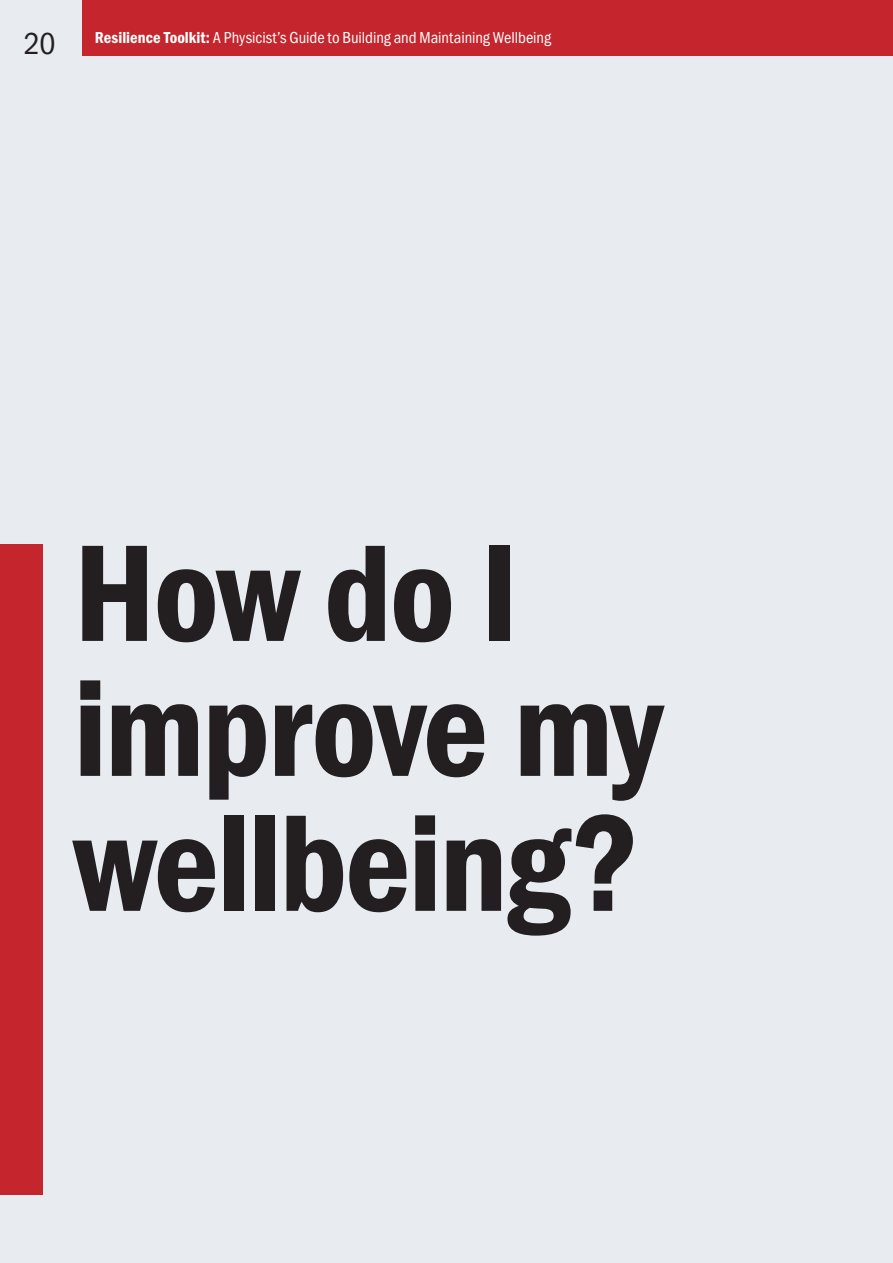
<style>
.page{position:relative;width:893px;height:1263px;background:#e8ecf1}
.page>*{position:absolute;margin:0;border:0;box-sizing:border-box;transform-origin:0 0}
.t1{font:600 142.5px/135px "Franklin Got Cd Io P";letter-spacing:-.015em;color:#231f20}
.t2{font:31.5px "Franklin Got Cd Io P";color:#231f20}
.t3{font:16.5px "Franklin Got Cd Io P";letter-spacing:-.005em;color:#fff}
.s1{font-weight:600}
</style>
<div class="page">
<div style="left:82px;top:0;width:811px;height:55px;background:#c5252c"></div>
<div style="left:0;top:544px;width:43px;height:650px;background:#c5252c"></div>
<h2 class="t2" style="left:24px;top:26px;width:33px">20</h2>
<p class="t3" style="left:95px;top:28px;width:458px"><span class="s1">Resilience Toolkit:</span> A Physicist’s Guide to Building and Maintaining Wellbeing</p>
<h1 class="t1" style="left:73px;top:527px;width:591px">How do I improve my wellbeing?</h1>
</div>
